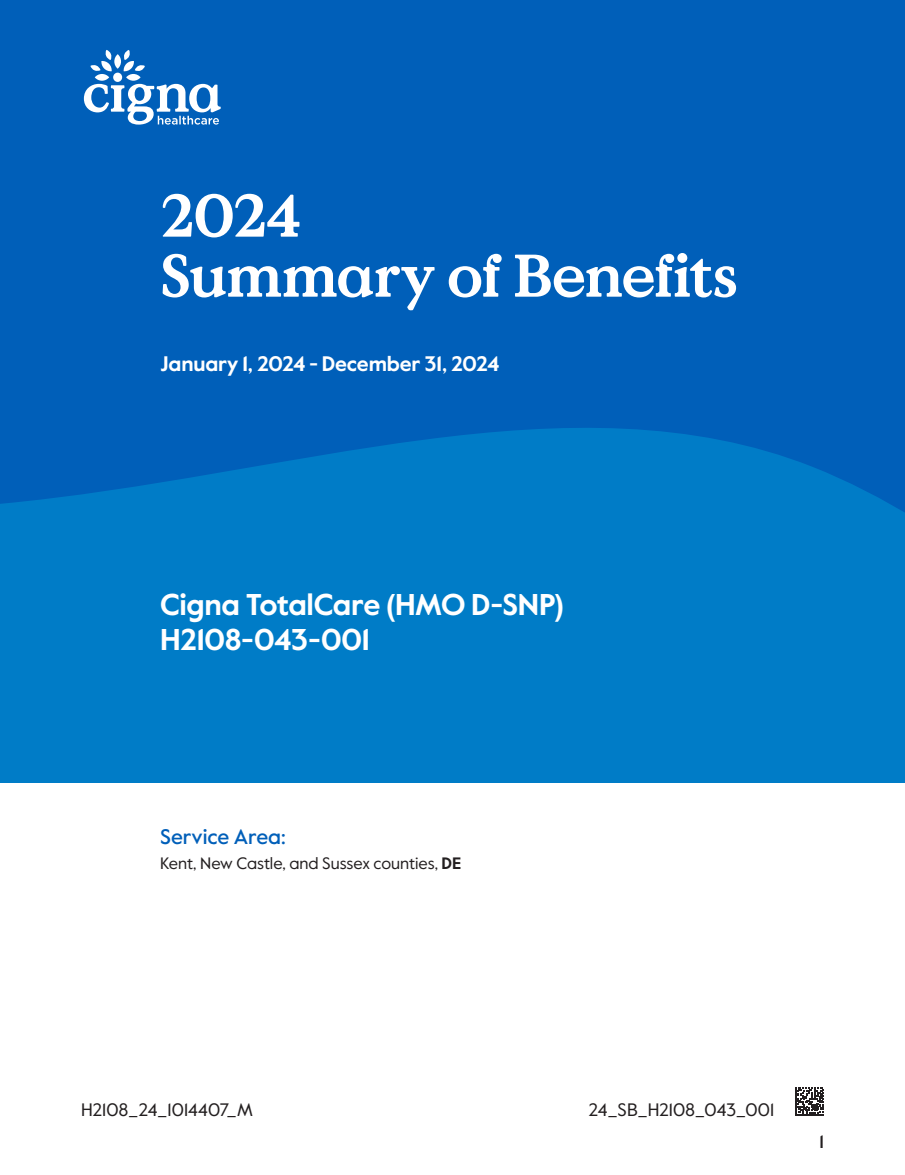
<style>
.page{position:relative;width:905px;height:1175px;background:#fff}
.page>*{position:absolute;margin:0;border:0;box-sizing:border-box;transform-origin:0 0}
.t1{font:700 60px "Value Serif Pro";letter-spacing:-.03em;color:#fff}
.subtitle_toc{font:700 30px/34.5px "Value Sans Pro";letter-spacing:-.015em;color:#fff}
.dates{font:700 21px "Value Sans Pro";letter-spacing:-.01em;color:#fff}
.service_area_heading{font:500 21px "Value Sans Pro";letter-spacing:-.005em;color:#005fb9}
.print_code{font:18px "Value Sans Pro";color:#231f20}
.mat_ID{font:18px "Value Sans Pro";letter-spacing:-.005em;color:#231f20}
.t2{font:500 18px "Value Sans Pro";color:#231f20}
.para_service_area{font:16.5px "Value Sans Pro";letter-spacing:-.005em;color:#231f20}
.s1{font-weight:700}
</style>
<div class="page">
<svg style="left:795px;top:1087px;width:29px;height:29px"></svg>
<div style="left:0;top:338px;width:904px;height:445px;background:#007cc7"></div>
<svg style="left:0;top:0;width:904px;height:512px;background:#0062ba"></svg>
<svg style="left:84px;top:50px;width:137px;height:75px"></svg>
<p class="t1" style="left:160px;top:179px;width:143px">2024</p>
<p class="t1" style="left:160px;top:239px;width:579px">Summary of Benefits</p>
<p class="dates" style="left:160px;top:351px;width:341px">January 1, 2024 - December 31, 2024</p>
<p class="subtitle_toc" style="left:160px;top:589px;width:405px">Cigna TotalCare (HMO D-SNP)<br>H2108-043-001</p>
<p class="service_area_heading" style="left:160px;top:823px;width:127px">Service Area:</p>
<p class="para_service_area" style="left:160px;top:853px;width:302px">Kent, New Castle, and Sussex counties, <span class="s1">DE</span></p>
<p class="mat_ID" style="left:81px;top:1098px;width:173px">H2108_24_1014407_M</p>
<p class="print_code" style="left:588px;top:1098px;width:187px">24_SB_H2108_043_001</p>
<p class="t2" style="left:819px;top:1130px;width:6px">1</p>
</div>
